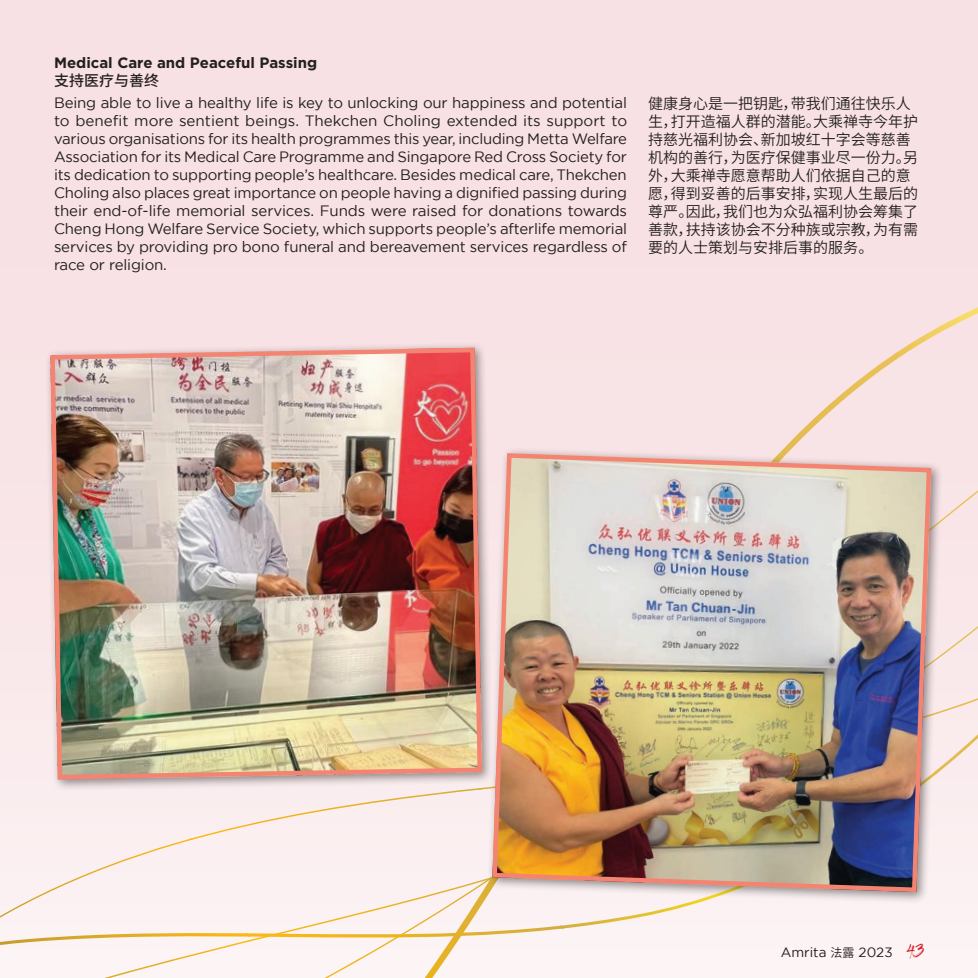
<style>
.page{position:relative;width:978px;height:978px;background:#f8e1e4}
.page>*{position:absolute;margin:0;border:0;box-sizing:border-box;transform-origin:0 0}
.t1{font:15px/18px "Gotham";letter-spacing:-.01em;color:#231f20;text-align:justify}
.t2{font:15px/18px "Source Han Sans CN";color:#231f20}
.t3{font:700 15px "Gotham";color:#231f20}
.t4{font:500 15px "Source Han Sans CN";color:#231f20}
.t5{font:13.5px "Gotham";color:#231f20}
.s1{font-family:"Source Han Sans CN";font-size:12px}
.s2{font-family:"Gloss And Bloom";color:#d1232a}
</style>
<div class="page">
<svg style="left:785px;top:307px;width:193px;height:213px"></svg>
<div style="left:0;top:751px;width:104px;height:167px;background:#fbeff1"></div>
<div style="left:104px;top:626px;width:874px;height:352px;background:#fbf1f3"></div>
<div style="left:486px;top:447px;width:457px;height:457px;background:#231f20;opacity:.5"></div>
<img style="left:492px;top:453px;width:439px;height:439px">
<div style="left:492px;top:453px;width:439px;height:439px;border:4px solid #f48472;border-radius:15px"></div>
<div style="left:44px;top:342px;width:450px;height:450px;background:#231f20;opacity:.5"></div>
<img style="left:50px;top:348px;width:432px;height:431px">
<div style="left:50px;top:348px;width:432px;height:431px;border:4px solid #f48472;border-radius:7px"></div>
<p class="t3" style="left:54px;top:54px;width:265px">Medical Care and Peaceful Passing</p>
<p class="t4" style="left:54px;top:72px;width:107px">支持医疗与善终</p>
<p class="t1" style="left:54px;top:93px;width:575px">Being able to live a healthy life is key to unlocking our happiness and potential to benefit more sentient beings. Thekchen Choling extended its support to various organisations for its health programmes this year, including Metta Welfare Association for its Medical Care Programme and Singapore Red Cross Society for its dedication to supporting people’s healthcare. Besides medical care, Thekchen Choling also places great importance on people having a dignified passing during their end-of-life memorial services. Funds were raised for donations towards Cheng Hong Welfare Service Society, which supports people’s afterlife memorial services by providing pro bono funeral and bereavement services regardless of race or religion.</p>
<p class="t2" style="left:648px;top:94px;width:271px">健康身心是一把钥匙，带我们通往快乐人生，打开造福人群的潜能。大乘禅寺今年护持慈光福利协会、新加坡红十字会等慈善机构的善行，为医疗保健事业尽一份力。另外，大乘禅寺愿意帮助人们依据自己的意愿，得到妥善的后事安排，实现人生最后的尊严。因此，我们也为众弘福利协会筹集了善款，扶持该协会不分种族或宗教，为有需要的人士策划与安排后事的服务。</p>
<p class="t5" style="left:781px;top:944px;width:145px">Amrita <span class="s1">法露</span> 2023 <span class="s2">43</span></p>
</div>
